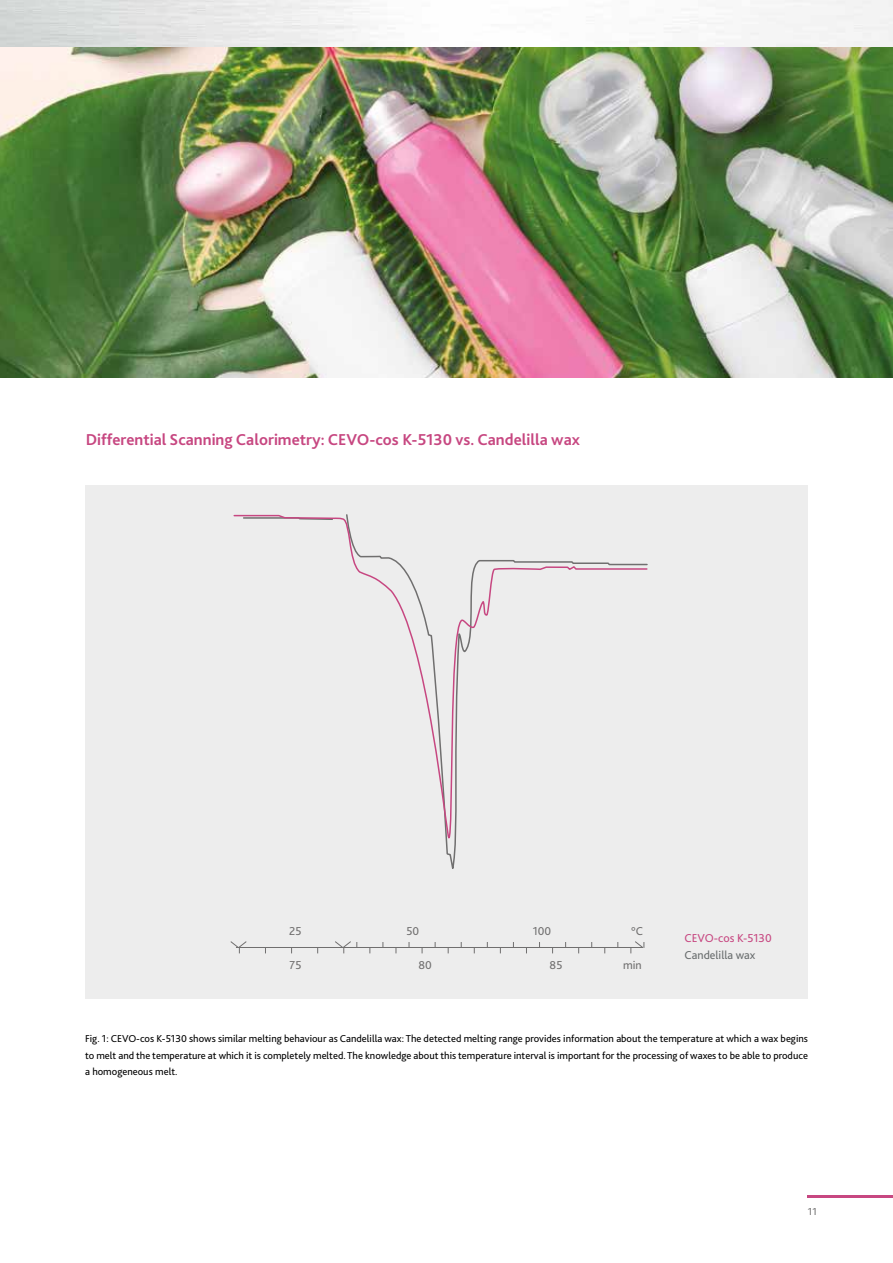
<style>
.page{position:relative;width:893px;height:1263px;background:#fff}
.page>*{position:absolute;margin:0;border:0;box-sizing:border-box;transform-origin:0 0}
.t1{font:700 16.5px "Bliss 2";color:#c74781}
.t2{font:12px "Bliss 2";color:#706f6f}
.t3{font:12px "Bliss 2";color:#c74781}
.t4{font:12px "Bliss 2";color:#696d6e}
.t5{font:10.5px/16.5px "Bliss 2";color:#000;text-align:justify}
.t6{font:10.5px "Bliss 2";color:#706f6f}
</style>
<div class="page">
<div style="left:86px;top:486px;width:722px;height:513px;background:#ededed"></div>
<hr style="left:808px;top:1195px;width:85px;height:2px;background:#c74781">
<img style="left:0;top:0;width:893px;height:377px">
<hr style="left:236px;top:947px;width:407px;height:1px;background:#706f6f">
<svg style="left:335px;top:941px;width:22px;height:12px"></svg>
<svg style="left:630px;top:941px;width:14px;height:12px"></svg>
<svg style="left:230px;top:941px;width:17px;height:12px"></svg>
<svg style="left:233px;top:514px;width:415px;height:324px"></svg>
<h1 class="t1" style="left:86px;top:429px;width:496px">Differential Scanning Calorimetry: CEVO-cos K-5130 vs. Candelilla wax</h1>
<p class="t2" style="left:289px;top:924px;width:14px">25</p>
<p class="t2" style="left:406px;top:924px;width:14px">50</p>
<p class="t2" style="left:533px;top:924px;width:20px">100</p>
<p class="t2" style="left:631px;top:924px;width:13px">°C</p>
<p class="t2" style="left:290px;top:957px;width:13px">75</p>
<p class="t2" style="left:419px;top:957px;width:15px">80</p>
<p class="t2" style="left:550px;top:957px;width:14px">85</p>
<p class="t2" style="left:623px;top:957px;width:20px">min</p>
<p class="t3" style="left:685px;top:931px;width:89px">CEVO-cos K-5130</p>
<p class="t4" style="left:685px;top:947px;width:72px">Candelilla wax</p>
<p class="t5" style="left:85px;top:1030px;width:724px">Fig. 1: CEVO-cos K-5130 shows similar melting behaviour as Candelilla wax: The detected melting range provides information about the temperature at which a wax begins to melt and the temperature at which it is completely melted. The knowledge about this temperature interval is important for the processing of waxes to be able to produce a homogeneous melt.</p>
<p class="t6" style="left:808px;top:1205px;width:10px">11</p>
</div>
